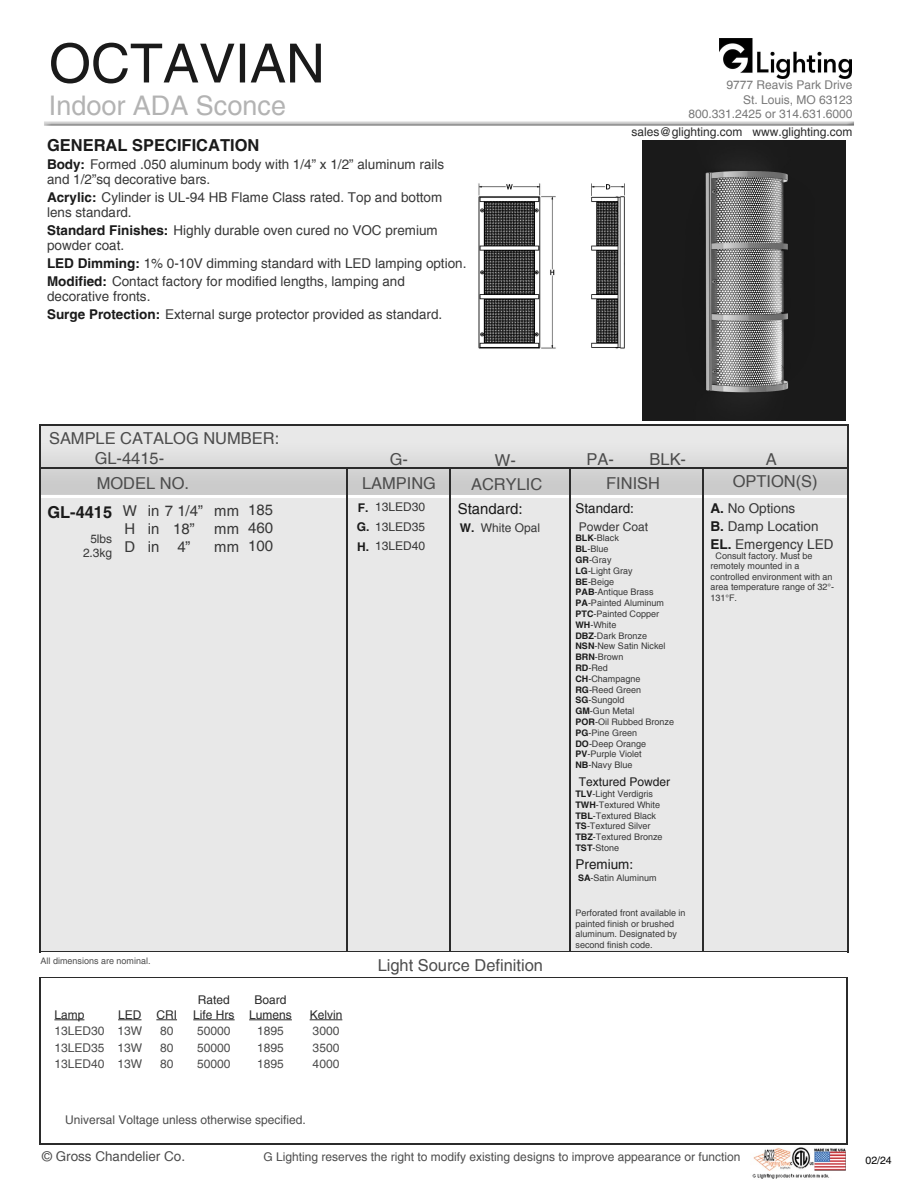
<style>
.page{position:relative;width:918px;height:1188px;background:#fff}
.page>*{position:absolute;margin:0;border:0;box-sizing:border-box;transform-origin:0 0}
.t1{font:54px "Helvetica";color:#1a1a1a}
.t2{font:27px "Helvetica";color:#b3b3b3}
.t3{font:16.5px/19.8px "Helvetica";color:#4c4c4c}
.t4{font:700 16.5px "Helvetica";color:#1a1a1a}
.t5{font:15px/18px "Helvetica";color:#373737;text-align:justify}
.t6{font:15px "Helvetica";color:#1a1a1a}
.t7{font:13.5px/18px "Helvetica";color:#373737}
.t8{font:13.5px "Helvetica";color:#4c4c4c}
.t9{font:13.5px "Helvetica";color:#1a1a1a}
.t10{font:12px/16.5px "Helvetica";color:#4c4c4c;text-align:justify}
.t11{font:12px/14.4px "Helvetica";color:#797979;text-align:right}
.t12{font:12px/19.5px "Helvetica";color:#373737;text-align:right}
.t13{font:12px/14.4px "Helvetica";color:#282828;text-align:center}
.t14{font:12px "Helvetica";color:#292929}
.t15{font:12px "Helvetica";color:#1a1a1a}
.t16{font:700 12px/19.5px "Helvetica";color:#1a1a1a;text-align:justify}
.t17{font:10.5px "Helvetica";color:#000}
.t18{font:9px/10.8px "Helvetica";color:#373737}
.t19{font:9px "Helvetica";color:#4c4c4c}
.s1{font-weight:700;color:#1a1a1a}
</style>
<div class="page">
<img style="left:752px;top:1148px;width:93px;height:31px">
<hr style="left:40px;top:977px;width:807px;height:1px;background:#2b2b2b">
<hr style="left:40px;top:1144px;width:807px;height:1px;background:#2b2b2b">
<div style="left:40px;top:498px;width:808px;height:138px;background:#e8e8e8"></div>
<div style="left:40px;top:636px;width:808px;height:315px;background:#e8e8e8"></div>
<div style="left:451px;top:574px;width:397px;height:118px;background:#e8e8e8"></div>
<div style="left:40px;top:425px;width:807px;height:18px;background:#e8e8e8"></div>
<img style="left:40px;top:443px;width:808px;height:52px">
<img style="left:642px;top:141px;width:204px;height:280px">
<img style="left:720px;top:39px;width:131px;height:39px">
<hr style="left:449px;top:468px;width:2px;height:484px;background:#2b2b2b">
<hr style="left:346px;top:468px;width:2px;height:484px;background:#2b2b2b">
<hr style="left:569px;top:468px;width:2px;height:484px;background:#2b2b2b">
<hr style="left:703px;top:468px;width:1px;height:484px;background:#2b2b2b">
<hr style="left:40px;top:468px;width:808px;height:1px;background:#2b2b2b">
<hr style="left:40px;top:424px;width:808px;height:1px;background:#2b2b2b">
<hr style="left:39px;top:951px;width:809px;height:1px;background:#2b2b2b">
<hr style="left:39px;top:424px;width:1px;height:528px;background:#2b2b2b">
<hr style="left:39px;top:977px;width:1px;height:168px;background:#2b2b2b">
<hr style="left:846px;top:977px;width:1px;height:168px;background:#2b2b2b">
<hr style="left:848px;top:424px;width:1px;height:528px;background:#2b2b2b">
<img style="left:478px;top:183px;width:147px;height:166px">
<hr style="left:54px;top:1020px;width:30px;height:1px;background:#282828">
<svg style="left:118px;top:1020px;width:23px;height:1px"></svg>
<svg style="left:156px;top:1020px;width:21px;height:1px"></svg>
<hr style="left:249px;top:1020px;width:43px;height:1px;background:#282828">
<hr style="left:193px;top:1020px;width:42px;height:1px;background:#282828">
<hr style="left:310px;top:1020px;width:32px;height:1px;background:#282828">
<h1 class="t1" style="left:49px;top:32px;width:278px">OCTAVIAN</h1>
<h2 class="t2" style="left:49px;top:90px;width:239px">Indoor ADA Sconce</h2>
<h3 class="t4" style="left:47px;top:135px;width:214px">GENERAL SPECIFICATION</h3>
<h3 class="t7" style="left:47px;top:157px;width:399px;line-height:15px"><span class="s1">Body:</span> Formed .050 aluminum body with 1/4” x 1/2” aluminum rails and 1/2”sq decorative bars.</h3>
<h3 class="t7" style="left:47px;top:190px;width:397px;line-height:15px"><span class="s1">Acrylic:</span> Cylinder is UL-94 HB Flame Class rated. Top and bottom lens standard.</h3>
<h3 class="t7" style="left:47px;top:223px;width:392px;line-height:15px"><span class="s1">Standard Finishes:</span> Highly durable oven cured no VOC premium powder coat.</h3>
<h3 class="t7" style="left:47px;top:254px;width:421px"><span class="s1">LED Dimming:</span> 1% 0-10V dimming standard with LED lamping option.<br><span class="s1">Modified:</span> Contact factory for modified lengths, lamping and</h3>
<h3 class="t7" style="left:47px;top:287px;width:397px">decorative fronts.<br><span class="s1">Surge Protection:</span> External surge protector provided as standard.</h3>
<h3 class="t11" style="left:688px;top:78px;width:166px">9777 Reavis Park Drive<br>St. Louis, MO 63123<br>800.331.2425 or 314.631.6000</h3>
<h3 class="t14" style="left:632px;top:125px;width:222px">sales@glighting.com www.glighting.com</h3>
<h3 class="t3" style="left:95px;top:429px;width:186px;text-indent:-46px">SAMPLE CATALOG NUMBER:<br>GL-4415-</h3>
<h3 class="t3" style="left:390px;top:450px;width:20px">G-</h3>
<h3 class="t3" style="left:495px;top:450px;width:22px">W-</h3>
<h3 class="t3" style="left:587px;top:450px;width:29px">PA-</h3>
<h3 class="t3" style="left:650px;top:450px;width:38px">BLK-</h3>
<h3 class="t3" style="left:766px;top:450px;width:12px">A</h3>
<h3 class="t3" style="left:97px;top:474px;width:94px">MODEL NO.</h3>
<h3 class="t3" style="left:362px;top:474px;width:75px">LAMPING</h3>
<h3 class="t3" style="left:471px;top:474px;width:73px">ACRYLIC</h3>
<h3 class="t3" style="left:606px;top:473px;width:55px">FINISH</h3>
<h3 class="t3" style="left:733px;top:471px;width:86px">OPTION(S)</h3>
<h3 class="t4" style="left:47px;top:502px;width:66px">GL-4415</h3>
<h3 class="t12" style="left:83px;top:532px;width:31px;line-height:14.4px">5lbs<br>2.3kg</h3>
<h3 class="t6" style="left:458px;top:500px;width:67px">Standard:</h3>
<h3 class="t12" style="left:460px;top:518px;width:82px"><span class="s1">W.</span> White Opal</h3>
<h3 class="t12" style="left:375px;top:498px;width:51px;text-align:justify">13LED30<br>13LED35<br>13LED40</h3>
<h3 class="t9" style="left:576px;top:500px;width:60px">Standard:</h3>
<h3 class="t12" style="left:579px;top:517px;width:71px">Powder Coat</h3>
<p class="t18" style="left:576px;top:533px;width:100px"><span class="s1">BLK</span>-Black<br><span class="s1">BL</span>-Blue<br><span class="s1">GR</span>-Gray<br><span class="s1">LG</span>-Light Gray<br><span class="s1">BE</span>-Beige<br><span class="s1">PAB</span>-Antique Brass<br><span class="s1">PA</span>-Painted Aluminum<br><span class="s1">PTC</span>-Painted Copper<br><span class="s1">WH</span>-White<br><span class="s1">DBZ</span>-Dark Bronze<br><span class="s1">NSN</span>-New Satin Nickel<br><span class="s1">BRN</span>-Brown<br><span class="s1">RD</span>-Red<br><span class="s1">CH</span>-Champagne<br><span class="s1">RG</span>-Reed Green<br><span class="s1">SG</span>-Sungold<br><span class="s1">GM</span>-Gun Metal<br><span class="s1">POR</span>-Oil Rubbed Bronze<br><span class="s1">PG</span>-Pine Green<br><span class="s1">DO</span>-Deep Orange<br><span class="s1">PV</span>-Purple Violet<br><span class="s1">NB</span>-Navy Blue</p>
<h3 class="t15" style="left:579px;top:775px;width:93px">Textured Powder</h3>
<p class="t18" style="left:576px;top:788px;width:89px"><span class="s1">TLV</span>-Light Verdigris<br><span class="s1">TWH</span>-Textured White<br><span class="s1">TBL</span>-Textured Black<br><span class="s1">TS</span>-Textured Silver<br><span class="s1">TBZ</span>-Textured Bronze<br><span class="s1">TST</span>-Stone</p>
<h3 class="t9" style="left:576px;top:856px;width:59px">Premium:</h3>
<p class="t18" style="left:578px;top:872px;width:80px"><span class="s1">SA</span>-Satin Aluminum</p>
<p class="t18" style="left:576px;top:907px;width:112px">Perforated front available in painted finish or brushed aluminum. Designated by second finish code.</p>
<h3 class="t7" style="left:711px;top:499px;width:125px"><span class="s1">A.</span> No Options<br><span class="s1">B.</span> Damp Location<br><span class="s1">EL.</span> Emergency LED</h3>
<p class="t18" style="left:711px;top:550px;width:125px;text-indent:5px">Consult factory. Must be remotely mounted in a controlled environment with an area temperature range of 32°-<br>131°F.</p>
<h3 class="t16" style="left:357px;top:497px;width:14px">F.<br>G.<br>H.</h3>
<h3 class="t5" style="left:248px;top:501px;width:26px">185<br>460<br>100</h3>
<h3 class="t5" style="left:123px;top:502px;width:16px">W H D</h3>
<h3 class="t5" style="left:148px;top:502px;width:57px;text-align:left">in 7 1/4” in<br>in</h3>
<h3 class="t5" style="left:214px;top:502px;width:26px">mm mm mm</h3>
<h3 class="t5" style="left:173px;top:520px;width:23px">18”<br>4”</h3>
<p class="t19" style="left:41px;top:956px;width:112px">All dimensions are nominal.</p>
<h3 class="t13" style="left:54px;top:1007px;width:32px">Lamp</h3>
<h3 class="t10" style="left:54px;top:1023px;width:52px">13LED30<br>13LED35<br>13LED40</h3>
<h3 class="t13" style="left:118px;top:1007px;width:25px">LED</h3>
<h3 class="t10" style="left:117px;top:1023px;width:26px">13W 13W 13W</h3>
<h3 class="t13" style="left:156px;top:1007px;width:22px">CRI</h3>
<h3 class="t10" style="left:160px;top:1023px;width:15px">80<br>80<br>80</h3>
<h3 class="t13" style="left:193px;top:993px;width:43px">Rated<br>Life Hrs</h3>
<h3 class="t10" style="left:197px;top:1023px;width:35px">50000<br>50000<br>50000</h3>
<h3 class="t13" style="left:249px;top:993px;width:44px">Board<br>Lumens</h3>
<h3 class="t10" style="left:257px;top:1023px;width:28px">1895<br>1895<br>1895</h3>
<h3 class="t13" style="left:310px;top:1007px;width:34px">Kelvin</h3>
<h3 class="t10" style="left:313px;top:1023px;width:28px">3000<br>3500<br>4000</h3>
<h3 class="t10" style="left:65px;top:1112px;width:242px">Universal Voltage unless otherwise specified.</h3>
<h3 class="t3" style="left:378px;top:955px;width:167px">Light Source Definition</h3>
<h3 class="t8" style="left:42px;top:1148px;width:144px">© Gross Chandelier Co.</h3>
<h3 class="t10" style="left:264px;top:1148px;width:478px">G Lighting reserves the right to modify existing designs to improve appearance or function</h3>
<p class="t17" style="left:866px;top:1154px;width:28px">02/24</p>
</div>
